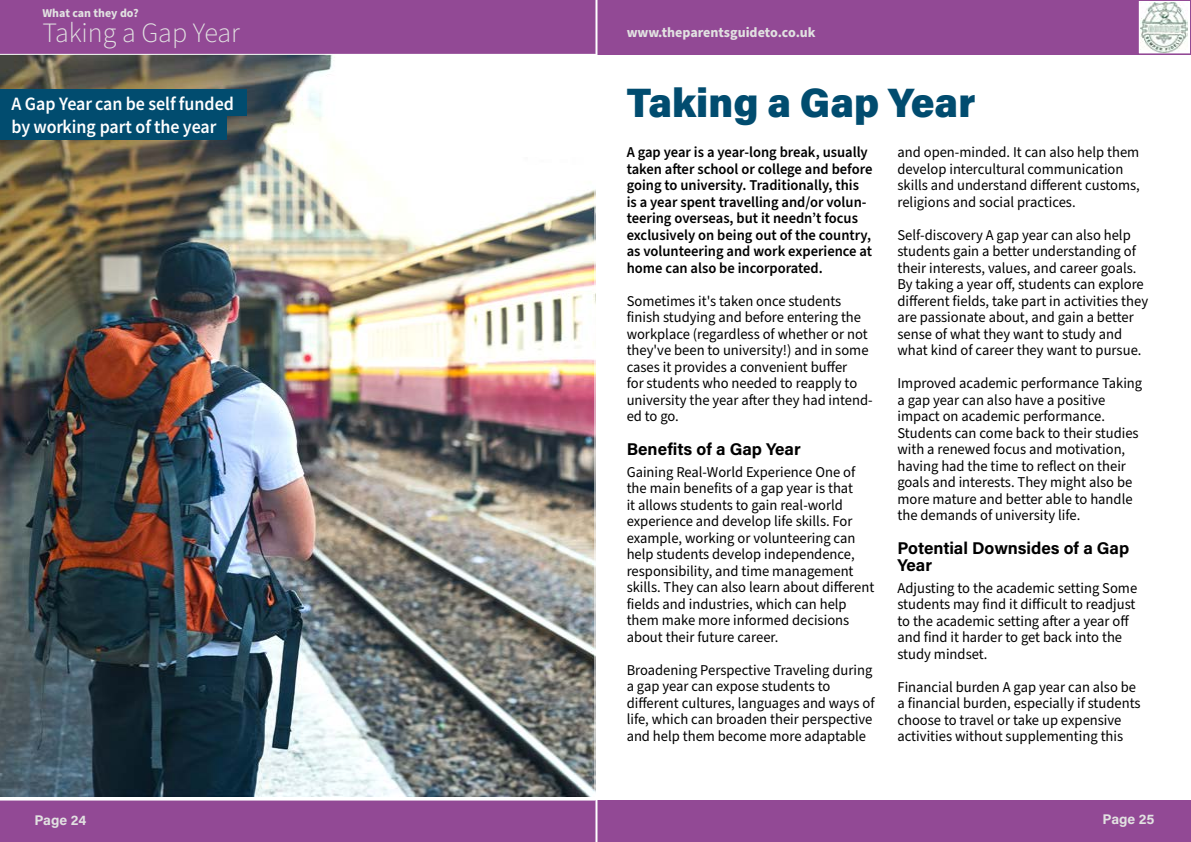
<style>
.page{position:relative;width:1191px;height:842px;background:#fff}
.page>*{position:absolute;margin:0;border:0;box-sizing:border-box;transform-origin:0 0}
.t1{font:900 41px "Acumin Pro";color:#014c6f}
.t2{font:300 28px "Source Sans Pro";color:#e1e1e1}
.t3{font:18.9px/24px "Source Sans Variable";color:#fff;scale:.95 1}
.t4{font:700 17px/17px "Acumin Pro";color:#000}
.t5{font:15px/16.5px "Source Sans Pro";color:#000}
.t6{font:600 15px/16.5px "Source Sans Pro";color:#000}
.t7{font:700 14px "Source Sans Pro";color:#e1e1e1}
.t8{font:700 14px "Acumin Pro";letter-spacing:-.005em;color:#e1e1e1}
.t9{font:700 12px "Source Sans Pro";color:#e1e1e1}
</style>
<div class="page">
<div style="left:0;top:0;width:1191px;height:55px;background:#924995"></div>
<div style="left:0;top:800px;width:1191px;height:41px;background:#924995"></div>
<hr style="left:595px;top:0;width:2px;height:842px;background:#fff">
<div style="left:1138px;top:0;width:52px;height:54px;background:#fff"></div>
<img style="left:1140px;top:2px;width:47px;height:50px">
<div style="left:1137px;top:0;width:54px;height:54px;border:1px solid #924995"></div>
<img style="left:0;top:54px;width:595px;height:743px">
<div style="left:0;top:89px;width:247px;height:27px;background:#014c6f"></div>
<div style="left:0;top:116px;width:226px;height:24px;background:#014c6f"></div>
<p class="t9" style="left:43px;top:4px;width:98px">What can they do?</p>
<h2 class="t2" style="left:43px;top:14px;width:199px">Taking a Gap Year</h2>
<p class="t7" style="left:626px;top:23px;width:190px">www.theparentsguideto.co.uk</p>
<p class="t3" style="left:11px;top:91px;width:236px">A Gap Year can be self funded by working part of the year</p>
<h1 class="t1" style="left:626px;top:74px;width:350px">Taking a Gap Year</h1>
<p class="t6" style="left:626px;top:144px;width:247px">A gap year is a year-long break, usually taken after school or college and before going to university. Traditionally, this is a year spent travelling and/or volun&shy;teering overseas, but it needn’t focus exclusively on being out of the country, as volunteering and work experience at home can also be incorporated.</p>
<p class="t5" style="left:626px;top:293px;width:247px">Sometimes it's taken once students finish studying and before entering the workplace (regardless of whether or not they've been to university!) and in some cases it provides a convenient buffer<br>for students who needed to reapply to university the year after they had intend&shy;ed to go.</p>
<p class="t4" style="left:626px;top:439px;width:176px">Benefits of a Gap Year</p>
<p class="t5" style="left:626px;top:464px;width:249px">Gaining Real-World Experience One of the main benefits of a gap year is that<br>it allows students to gain real-world experience and develop life skills. For example, working or volunteering can help students develop independence, responsibility, and time management skills. They can also learn about different fields and industries, which can help them make more informed decisions about their future career.</p>
<p class="t5" style="left:626px;top:662px;width:249px">Broadening Perspective Traveling during a gap year can expose students to different cultures, languages and ways of life, which can broaden their perspective and help them become more adaptable</p>
<p class="t5" style="left:897px;top:144px;width:244px">and open-minded. It can also help them develop intercultural communication skills and understand different customs, religions and social practices.</p>
<p class="t5" style="left:897px;top:227px;width:252px">Self-discovery A gap year can also help students gain a better understanding of their interests, values, and career goals.<br>By taking a year off, students can explore different fields, take part in activities they are passionate about, and gain a better sense of what they want to study and what kind of career they want to pursue.</p>
<p class="t5" style="left:897px;top:375px;width:246px">Improved academic performance Taking a gap year can also have a positive impact on academic performance.<br>Students can come back to their studies with a renewed focus and motivation, having had the time to reflect on their goals and interests. They might also be more mature and better able to handle the demands of university life.</p>
<p class="t4" style="left:897px;top:538px;width:233px">Potential Downsides of a Gap<br>Year</p>
<p class="t5" style="left:897px;top:580px;width:241px">Adjusting to the academic setting Some students may find it difficult to readjust to the academic setting after a year off and find it harder to get back into the study mindset.</p>
<p class="t5" style="left:897px;top:679px;width:245px">Financial burden A gap year can also be a financial burden, especially if students choose to travel or take up expensive activities without supplementing this</p>
<p class="t8" style="left:35px;top:810px;width:53px">Page 24</p>
<p class="t8" style="left:1102px;top:809px;width:53px">Page 25</p>
</div>
